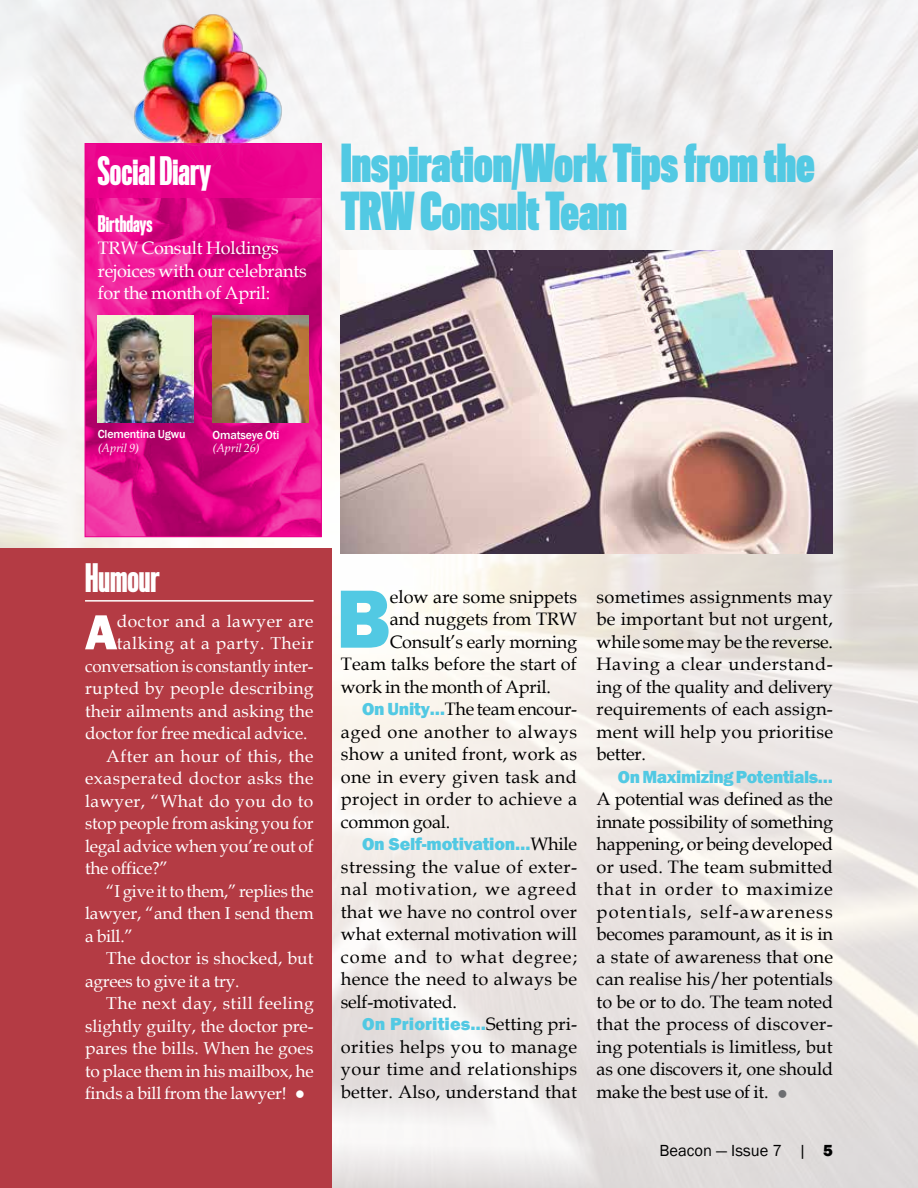
<style>
.page{position:relative;width:918px;height:1188px;background:#fff}
.page>*{position:absolute;margin:0;border:0;box-sizing:border-box;transform-origin:0 0}
.t1{font:800 85.5px "Franklin Gothic";color:#52c9e3}
.t2{font:800 51px "Franklin Gothic";color:#fff}
.t3{font:700 48px/48px "Titling Gothic FB Skyline";color:#52c9e3}
.t4{font:500 36px "Titling Gothic FB Skyline";color:#fff}
.t5{font:500 21px "Titling Gothic FB Skyline";color:#fff}
.t6{font:18px/22.5px "Book Antiqua";letter-spacing:.01em;color:#000;text-align:justify}
.t7{font:18px "Book Antiqua";letter-spacing:-.01em;color:#000}
.t8{font:18px/22.5px "Book Antiqua";letter-spacing:-.015em;color:#fff}
.t9{font:800 18px "Franklin Gothic";letter-spacing:-.015em;color:#52c9e3}
.t10{font:800 18px "Franklin Gothic";letter-spacing:.005em;color:#52c9e3}
.t11{font:18px "Book Antiqua";letter-spacing:.03em;color:#000}
.t12{font:18px "Book Antiqua";letter-spacing:-.015em;color:#000}
.t13{font:17.25px "Book Antiqua";color:#fff}
.t14{font:17.25px "Book Antiqua";letter-spacing:.03em;color:#fff}
.t15{font:17.25px "Book Antiqua";letter-spacing:.025em;color:#fff}
.t16{font:17.25px "Book Antiqua";letter-spacing:.02em;color:#fff}
.t17{font:16.5px "Franklin Gothic";color:#000}
.t18{font:500 12px "Franklin Gothic";letter-spacing:-.015em;color:#fff}
.t19{font:italic 12px "Book Antiqua";letter-spacing:-.015em;color:#fff}
.s1{font-family:"Franklin Gothic";font-weight:800;color:#52c9e3}
.s2{font-family:"Book Antiqua";font-weight:400;color:#000}
.s3{color:#6d6e71}
.s4{font-weight:800}
</style>
<div class="page">
<img style="left:2px;top:0;width:916px;height:1188px">
<div style="left:0;top:549px;width:332px;height:639px;background:#b43b44"></div>
<hr style="left:0;top:0;width:2px;height:1188px;background:#584c9f;opacity:.6">
<img style="left:341px;top:251px;width:492px;height:302px">
<img style="left:87px;top:198px;width:233px;height:337px">
<div style="left:85px;top:143px;width:237px;height:394px;border:1px solid #ec008c"></div>
<img style="left:130px;top:14px;width:156px;height:130px">
<hr style="left:85px;top:600px;width:229px;height:2px;background:#fff">
<div style="left:85px;top:144px;width:236px;height:54px;background:#ec008c"></div>
<img style="left:98px;top:315px;width:96px;height:108px">
<img style="left:213px;top:315px;width:96px;height:108px">
<h3 class="t4" style="left:98px;top:151px;width:115px">Social Diary</h3>
<p class="t5" style="left:98px;top:211px;width:56px">Birthdays</p>
<p class="t8" style="left:98px;top:236px;width:210px">TRW Consult Holdings rejoices with our celebrants for the month of April:</p>
<h3 class="t3" style="left:341px;top:141px;width:475px">Inspiration/Work Tips from the<br>TRW Consult Team</h3>
<p class="t18" style="left:98px;top:427px;width:89px">Clementina Ugwu</p>
<p class="t19" style="left:98px;top:439px;width:43px">(April 9)</p>
<p class="t18" style="left:213px;top:427px;width:68px">Omatseye Oti</p>
<p class="t19" style="left:213px;top:440px;width:49px">(April 26)</p>
<h3 class="t4" style="left:85px;top:557px;width:76px">Humour</h3>
<h2 class="t2" style="left:85px;top:599px;width:34px">A</h2>
<p class="t14" style="left:117px;top:609px;width:198px">doctor and a lawyer are</p>
<p class="t14" style="left:117px;top:631px;width:198px">talking at a party. Their</p>
<p class="t13" style="left:85px;top:654px;width:230px">conversation is constantly inter-</p>
<p class="t16" style="left:85px;top:676px;width:230px">rupted by people describing</p>
<p class="t13" style="left:85px;top:699px;width:230px">their ailments and asking the</p>
<p class="t13" style="left:85px;top:721px;width:224px">doctor for free medical advice.</p>
<p class="t14" style="left:106px;top:744px;width:209px">After an hour of this, the</p>
<p class="t14" style="left:85px;top:766px;width:230px">exasperated doctor asks the</p>
<p class="t15" style="left:85px;top:789px;width:230px">lawyer, “What do you do to</p>
<p class="t13" style="left:85px;top:811px;width:230px">stop people from asking you for</p>
<p class="t13" style="left:85px;top:834px;width:230px">legal advice when you’re out of</p>
<p class="t13" style="left:85px;top:856px;width:85px">the office?”</p>
<p class="t13" style="left:106px;top:879px;width:209px">“I give it to them,” replies the</p>
<p class="t13" style="left:85px;top:901px;width:230px">lawyer, “and then I send them</p>
<p class="t13" style="left:85px;top:924px;width:50px">a bill.”</p>
<p class="t13" style="left:106px;top:946px;width:209px">The doctor is shocked, but</p>
<p class="t13" style="left:85px;top:969px;width:156px">agrees to give it a try.</p>
<p class="t15" style="left:106px;top:991px;width:209px">The next day, still feeling</p>
<p class="t13" style="left:85px;top:1014px;width:230px">slightly guilty, the doctor pre-</p>
<p class="t13" style="left:85px;top:1036px;width:230px">pares the bills. When he goes</p>
<p class="t13" style="left:85px;top:1059px;width:230px">to place them in his mailbox, he</p>
<p class="t13" style="left:85px;top:1081px;width:222px">finds a bill from the lawyer! ●</p>
<h1 class="t1" style="left:336px;top:564px;width:56px">B</h1>
<p class="t6" style="left:390px;top:585px;width:189px">elow are some snippets</p>
<p class="t6" style="left:390px;top:607px;width:189px">and nuggets from TRW</p>
<p class="t7" style="left:390px;top:629px;width:189px">Consult’s early morning</p>
<p class="t6" style="left:341px;top:652px;width:238px">Team talks before the start of</p>
<p class="t7" style="left:341px;top:674px;width:212px">work in the month of April.</p>
<p class="t7" style="left:362px;top:697px;width:217px"><span class="s1">On Unity…</span>The team encour-</p>
<p class="t11" style="left:341px;top:719px;width:238px">aged one another to always</p>
<p class="t6" style="left:341px;top:742px;width:238px">show a united front, work as</p>
<p class="t6" style="left:341px;top:765px;width:238px">one in every given task and</p>
<p class="t6" style="left:341px;top:787px;width:238px">project in order to achieve a</p>
<p class="t12" style="left:341px;top:809px;width:111px">common goal.</p>
<p class="t9" style="left:362px;top:832px;width:217px">On Self-motivation…<span class="s2">While</span></p>
<p class="t6" style="left:341px;top:855px;width:238px">stressing the value of exter&shy;nal motivation, we agreed that we have no control over what external motivation will come and to what degree; hence the need to always be self-motivated.</p>
<p class="t10" style="left:362px;top:1012px;width:217px">On Priorities…<span class="s2">Setting pri-</span></p>
<p class="t6" style="left:341px;top:1035px;width:238px">orities helps you to manage your time and relationships better. Also, understand that</p>
<p class="t6" style="left:597px;top:585px;width:238px">sometimes assignments may be important but not urgent, while some may be the reverse.<br>Having a clear understand&shy;ing of the quality and delivery requirements of each assign&shy;ment will help you prioritise better.</p>
<p class="t9" style="left:618px;top:765px;width:217px">On Maximizing Potentials…</p>
<p class="t6" style="left:597px;top:787px;width:238px">A potential was defined as the innate possibility of something happening, or being developed or used. The team submitted that in order to maximize potentials, self-awareness becomes paramount, as it is in a state of awareness that one can realise his/her potentials to be or to do. The team noted that the process of discover&shy;ing potentials is limitless, but as one discovers it, one should make the best use of it. <span class="s3">●</span></p>
<p class="t17" style="left:660px;top:1140px;width:175px">Beacon — Issue 7 | <span class="s4">5</span></p>
</div>
